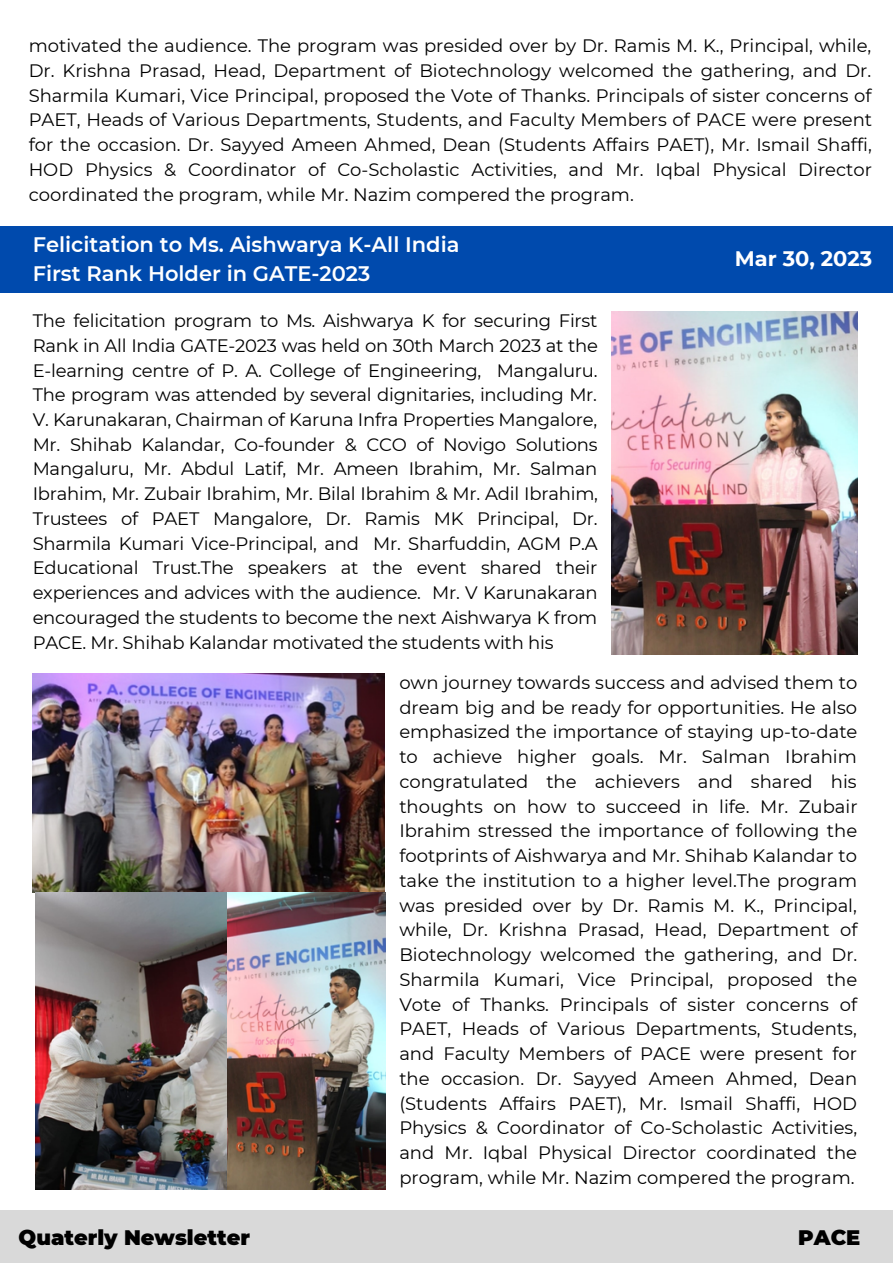
<style>
.page{position:relative;width:893px;height:1264px;background:#fff}
.page>*{position:absolute;margin:0;border:0;box-sizing:border-box;transform-origin:0 0}
.t1{font:600 21px/29.2px "Montserrat";color:#fff}
.t2{font:900 21px "Montserrat";color:#000}
.t3{font:700 21px "Montserrat";color:#fff}
.t4{font:18px/24.8px "Montserrat";color:#000;text-align:justify}
</style>
<div class="page">
<div style="left:0;top:226px;width:892px;height:67px;background:#004aad"></div>
<img style="left:33px;top:674px;width:352px;height:218px">
<img style="left:611px;top:312px;width:246px;height:343px">
<img style="left:35px;top:892px;width:350px;height:297px">
<div style="left:0;top:1210px;width:892px;height:52px;background:#d9d9d9"></div>
<p class="t4" style="left:29px;top:33px;width:844px">motivated the audience. The program was presided over by Dr. Ramis M. K., Principal, while, Dr. Krishna Prasad, Head, Department of Biotechnology welcomed the gathering, and Dr.<br>Sharmila Kumari, Vice Principal, proposed the Vote of Thanks. Principals of sister concerns of PAET, Heads of Various Departments, Students, and Faculty Members of PACE were present for the occasion. Dr. Sayyed Ameen Ahmed, Dean (Students Affairs PAET), Mr. Ismail Shaffi, HOD Physics &amp; Coordinator of Co-Scholastic Activities, and Mr. Iqbal Physical Director coordinated the program, while Mr. Nazim compered the program.</p>
<p class="t1" style="left:33px;top:230px;width:428px">Felicitation to Ms. Aishwarya K-All India<br>First Rank Holder in GATE-2023</p>
<p class="t3" style="left:734px;top:245px;width:139px">Mar 30, 2023</p>
<p class="t4" style="left:33px;top:308px;width:567px">The felicitation program to Ms. Aishwarya K for securing First Rank in All India GATE-2023 was held on 30th March 2023 at the E-learning centre of P. A. College of Engineering, Mangaluru.<br>The program was attended by several dignitaries, including Mr.<br>V. Karunakaran, Chairman of Karuna Infra Properties Mangalore, Mr. Shihab Kalandar, Co-founder &amp; CCO of Novigo Solutions Mangaluru, Mr. Abdul Latif, Mr. Ameen Ibrahim, Mr. Salman Ibrahim, Mr. Zubair Ibrahim, Mr. Bilal Ibrahim &amp; Mr. Adil Ibrahim, Trustees of PAET Mangalore, Dr. Ramis MK Principal, Dr.<br>Sharmila Kumari Vice-Principal, and Mr. Sharfuddin, AGM P.A Educational Trust.The speakers at the event shared their experiences and advices with the audience. Mr. V Karunakaran encouraged the students to become the next Aishwarya K from PACE. Mr. Shihab Kalandar motivated the students with his</p>
<p class="t4" style="left:399px;top:670px;width:460px">own journey towards success and advised them to dream big and be ready for opportunities. He also emphasized the importance of staying up-to-date to achieve higher goals. Mr. Salman Ibrahim congratulated the achievers and shared his thoughts on how to succeed in life. Mr. Zubair Ibrahim stressed the importance of following the footprints of Aishwarya and Mr. Shihab Kalandar to take the institution to a higher level.The program was presided over by Dr. Ramis M. K., Principal, while, Dr. Krishna Prasad, Head, Department of Biotechnology welcomed the gathering, and Dr.<br>Sharmila Kumari, Vice Principal, proposed the Vote of Thanks. Principals of sister concerns of PAET, Heads of Various Departments, Students, and Faculty Members of PACE were present for the occasion. Dr. Sayyed Ameen Ahmed, Dean (Students Affairs PAET), Mr. Ismail Shaffi, HOD Physics &amp; Coordinator of Co-Scholastic Activities, and Mr. Iqbal Physical Director coordinated the program, while Mr. Nazim compered the program.</p>
<p class="t2" style="left:19px;top:1224px;width:233px">Quaterly Newsletter</p>
<p class="t2" style="left:798px;top:1224px;width:64px">PACE</p>
</div>
